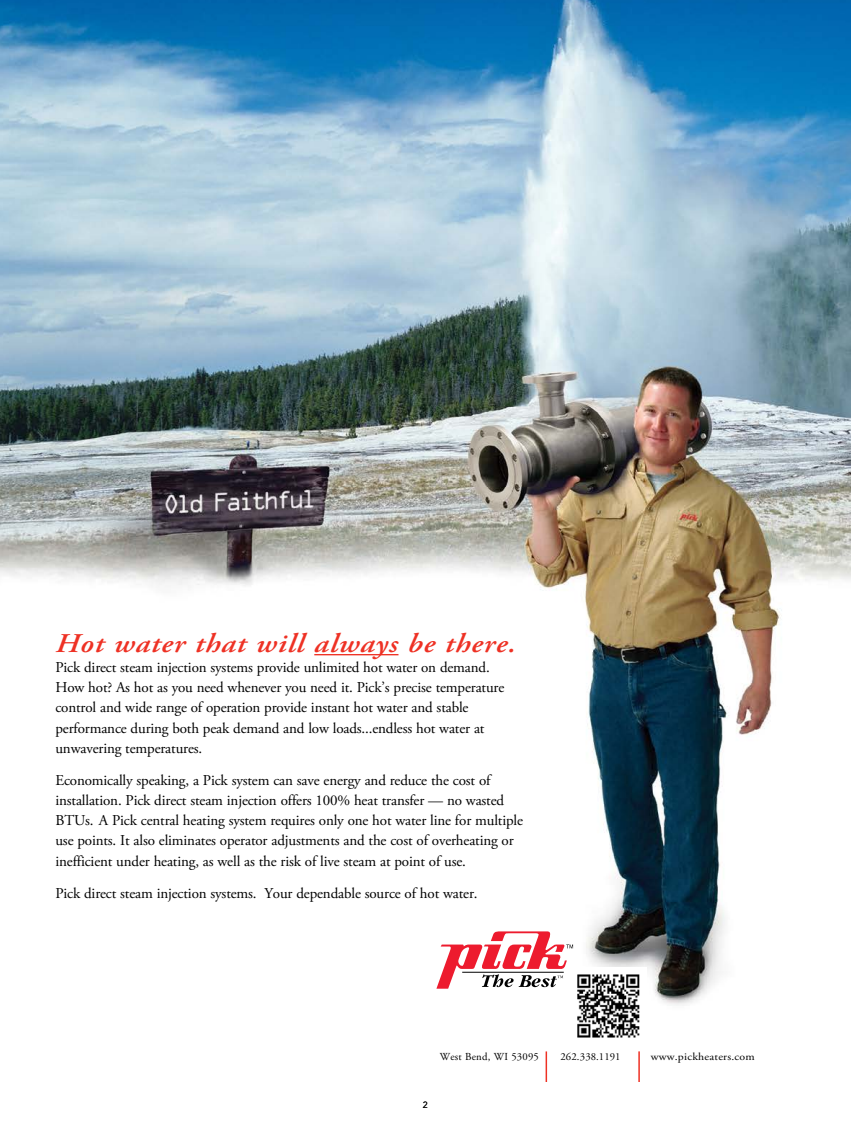
<style>
.page{position:relative;width:851px;height:1134px;background:#fff}
.page>*{position:absolute;margin:0;border:0;box-sizing:border-box;transform-origin:0 0}
.t1{font:italic 600 27px "Adobe Garamond Pro";letter-spacing:.025em;color:#ee3124;scale:1.15 1}
.t2{font:15px/20.1px "Adobe Garamond Pro";letter-spacing:-.01em;color:#000}
.t3{font:10.65px "Adobe Garamond Pro";letter-spacing:.02em;color:#000;scale:1.1 1}
.t4{font:10.65px "Adobe Garamond Pro";letter-spacing:.02em;color:#000}
.t5{font:10.65px "Adobe Garamond Pro";color:#000}
.t6{font:9px "Avenir LT Std";color:#000}
</style>
<div class="page">
<img style="left:0;top:0;width:850px;height:1006px">
<hr style="left:314px;top:654px;width:84px;height:1px;background:#ee3124">
<svg style="left:436px;top:931px;width:145px;height:58px"></svg>
<hr style="left:462px;top:972px;width:101px;height:1px;background:#000">
<hr style="left:545px;top:1051px;width:2px;height:30px;background:#ee3124">
<hr style="left:638px;top:1051px;width:1px;height:30px;background:#ee3124">
<img style="left:570px;top:968px;width:76px;height:70px">
<h1 class="t1" style="left:55px;top:628px;width:402px">Hot water that will always be there.</h1>
<p class="t2" style="left:55px;top:658px;width:450px">Pick direct steam injection systems provide unlimited hot water on demand.<br>How hot? As hot as you need whenever you need it. Pick’s precise temperature control and wide range of operation provide instant hot water and stable performance during both peak demand and low loads...endless hot water at unwavering temperatures.</p>
<p class="t2" style="left:55px;top:771px;width:469px">Economically speaking, a Pick system can save energy and reduce the cost of installation. Pick direct steam injection offers 100% heat transfer — no wasted BTUs. A Pick central heating system requires only one hot water line for multiple use points. It also eliminates operator adjustments and the cost of overheating or inefficient under heating, as well as the risk of live steam at point of use.</p>
<p class="t2" style="left:55px;top:883px;width:423px">Pick direct steam injection systems. Your dependable source of hot water.</p>
<p class="t4" style="left:440px;top:1051px;width:101px">West Bend, WI 53095</p>
<p class="t5" style="left:560px;top:1051px;width:61px">262.338.1191</p>
<p class="t3" style="left:650px;top:1051px;width:96px">www.pickheaters.com</p>
<p class="t6" style="left:423px;top:1099px;width:7px">2</p>
</div>
